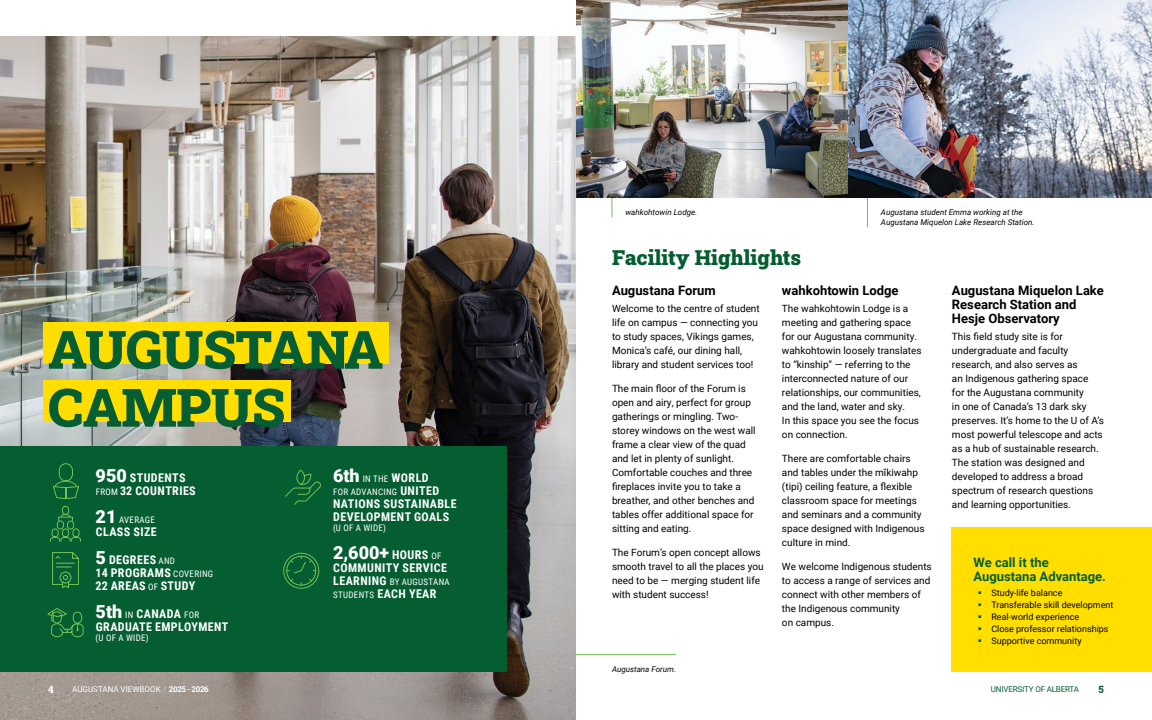
<style>
.page{position:relative;width:1152px;height:720px;background:#fff}
.page>*{position:absolute;margin:0;border:0;box-sizing:border-box;transform-origin:0 0}
.t1{font:900 53px/58px "Roboto Slab";color:#055d32}
.t2{font:900 21px "Roboto Slab";color:#055d32}
.t3{font:900 18px "Roboto";color:#fff}
.t4{font:700 13px/14px "Roboto";color:#000}
.t5{font:700 13px/14px "Roboto";color:#055d32}
.t6{font:700 12px/13px "Roboto Condensed";letter-spacing:.035em;color:#fff}
.t7{font:10px/14px "Roboto";color:#000}
.t8{font:800 10px "Roboto Slab";color:#fff}
.t9{font:800 10px "Roboto Slab";color:#055d32}
.t10{font:9px/12px "Roboto";color:#000}
.t11{font:9px/13px "Roboto Condensed";letter-spacing:.035em;color:#fff}
.t12{font:italic 8px/10px "Roboto";color:#000}
.t13{font:8px "Roboto";letter-spacing:.005em;color:#fff}
.t14{font:8px "Roboto";letter-spacing:-.02em;color:#055d32}
.s1{font-family:"Roboto";font-weight:900;font-size:18px}
.s2{font-weight:400;font-size:9px}
.s3{font-weight:700;font-size:12px}
.s4{font-family:"Roboto Condensed";font-weight:700;font-size:12px}
.s5{font-family:"Roboto Condensed";font-weight:400;font-size:9px}
.s6{font-weight:100}
.s7{font-weight:700}
</style>
<div class="page">
<hr style="left:540px;top:654px;width:136px;height:1px;background:#73c054">
<hr style="left:611px;top:187px;width:1px;height:30px;background:#73c054">
<hr style="left:867px;top:187px;width:1px;height:40px;background:#73c054">
<img style="left:0;top:36px;width:576px;height:684px">
<img style="left:576px;top:0;width:576px;height:198px">
<div style="left:0;top:447px;width:506px;height:225px;background:#055d32"></div>
<div style="left:952px;top:527px;width:200px;height:145px;background:#ffde00"></div>
<div style="left:44px;top:322px;width:345px;height:42px;background:#ffde00"></div>
<div style="left:44px;top:380px;width:247px;height:42px;background:#ffde00"></div>
<svg style="left:53px;top:463px;width:26px;height:35px"></svg>
<svg style="left:52px;top:552px;width:27px;height:36px"></svg>
<svg style="left:283px;top:553px;width:36px;height:36px"></svg>
<svg style="left:285px;top:470px;width:36px;height:35px"></svg>
<svg style="left:48px;top:608px;width:36px;height:29px"></svg>
<svg style="left:50px;top:506px;width:31px;height:36px"></svg>
<h1 class="t1" style="left:48px;top:319px;width:336px">AUGUSTANA<br>CAMPUS</h1>
<p class="t6" style="left:96px;top:471px;width:102px"><span class="s1">950</span> STUDENTS<br><span class="s2">FROM</span> 32 COUNTRIES</p>
<p class="t11" style="left:96px;top:513px;width:61px"><span class="s1">21</span> AVERAGE</p>
<p class="t6" style="left:96px;top:525px;width:62px">CLASS SIZE</p>
<p class="t6" style="left:96px;top:553px;width:119px"><span class="s1">5</span> DEGREES <span class="s2">AND<br></span>14 PROGRAMS <span class="s2">COVERING<br></span>22 AREAS <span class="s2">OF</span> STUDY</p>
<p class="t6" style="left:96px;top:607px;width:134px"><span class="s1">5th</span> <span class="s2">IN</span> CANADA <span class="s2">FOR<br></span>GRADUATE EMPLOYMENT</p>
<p class="t11" style="left:96px;top:631px;width:55px">(U OF A WIDE)</p>
<p class="t11" style="left:333px;top:472px;width:108px"><span class="s1">6th</span> IN THE <span class="s3">WORLD<br></span>FOR ADVANCING <span class="s3">UNITED</span></p>
<p class="t6" style="left:333px;top:497px;width:125px">NATIONS SUSTAINABLE<br>DEVELOPMENT GOALS</p>
<p class="t11" style="left:333px;top:521px;width:55px">(U OF A WIDE)</p>
<h3 class="t3" style="left:333px;top:540px;width:110px">2,600+ <span class="s4">HOURS</span> <span class="s5">OF</span></h3>
<p class="t6" style="left:333px;top:561px;width:115px">COMMUNITY SERVICE</p>
<p class="t11" style="left:333px;top:575px;width:118px"><span class="s3">LEARNING</span> BY AUGUSTANA<br>STUDENTS <span class="s3">EACH YEAR</span></p>
<p class="t12" style="left:625px;top:207px;width:73px">wahkohtowin Lodge.</p>
<p class="t12" style="left:881px;top:207px;width:155px">Augustana student Emma working at the<br>Augustana Miquelon Lake Research Station.</p>
<h2 class="t2" style="left:612px;top:243px;width:191px">Facility Highlights</h2>
<h3 class="t4" style="left:612px;top:283px;width:105px">Augustana Forum</h3>
<p class="t7" style="left:612px;top:301px;width:149px">Welcome to the centre of student life on campus — connecting you to study spaces, Vikings games,<br>Monica’s café, our dining hall, library and student services too!</p>
<p class="t7" style="left:612px;top:381px;width:145px">The main floor of the Forum is open and airy, perfect for group gatherings or mingling. Two&shy;storey windows on the west wall frame a clear view of the quad and let in plenty of sunlight.<br>Comfortable couches and three fireplaces invite you to take a breather, and other benches and tables offer additional space for sitting and eating.</p>
<p class="t7" style="left:612px;top:545px;width:153px">The Forum’s open concept allows smooth travel to all the places you need to be — merging student life with student success!</p>
<h3 class="t4" style="left:782px;top:283px;width:118px">wahkohtowin Lodge</h3>
<p class="t7" style="left:782px;top:301px;width:141px">The wahkohtowin Lodge is a meeting and gathering space for our Augustana community. wahkohtowin loosely translates to “kinship” — referring to the interconnected nature of our relationships, our communities, and the land, water and sky.<br>In this space you see the focus on connection.</p>
<p class="t7" style="left:782px;top:451px;width:144px">There are comfortable chairs and tables under the mîkiwahp (tipi) ceiling feature, a flexible classroom space for meetings and seminars and a community space designed with Indigenous culture in mind.</p>
<p class="t7" style="left:782px;top:559px;width:151px">We welcome Indigenous students to access a range of services and connect with other members of the Indigenous community<br>on campus.</p>
<h3 class="t4" style="left:952px;top:283px;width:153px">Augustana Miquelon Lake<br>Research Station and<br>Hesje Observatory</h3>
<p class="t7" style="left:952px;top:329px;width:154px">This field study site is for undergraduate and faculty research, and also serves as<br>an Indigenous gathering space<br>for the Augustana community<br>in one of Canada’s 13 dark sky preserves. It’s home to the U of A’s most powerful telescope and acts as a hub of sustainable research.<br>The station was designed and developed to address a broad spectrum of research questions and learning opportunities.</p>
<h3 class="t5" style="left:973px;top:555px;width:134px">We call it the<br>Augustana Advantage.</h3>
<p class="t10" style="left:991px;top:586px;width:124px">Study-life balance<br>Transferable skill development<br>Real-world experience<br>Close professor relationships<br>Supportive community</p>
<p class="t12" style="left:612px;top:664px;width:66px">Augustana Forum.</p>
<p class="t8" style="left:48px;top:683px;width:7px">4</p>
<p class="t13" style="left:72px;top:684px;width:138px">AUGUSTANA VIEWBOOK <span class="s6">|</span> <span class="s7">2025 - 2026</span></p>
<p class="t14" style="left:991px;top:684px;width:90px">UNIVERSITY OF ALBERTA</p>
<p class="t9" style="left:1099px;top:683px;width:7px">5</p>
</div>
